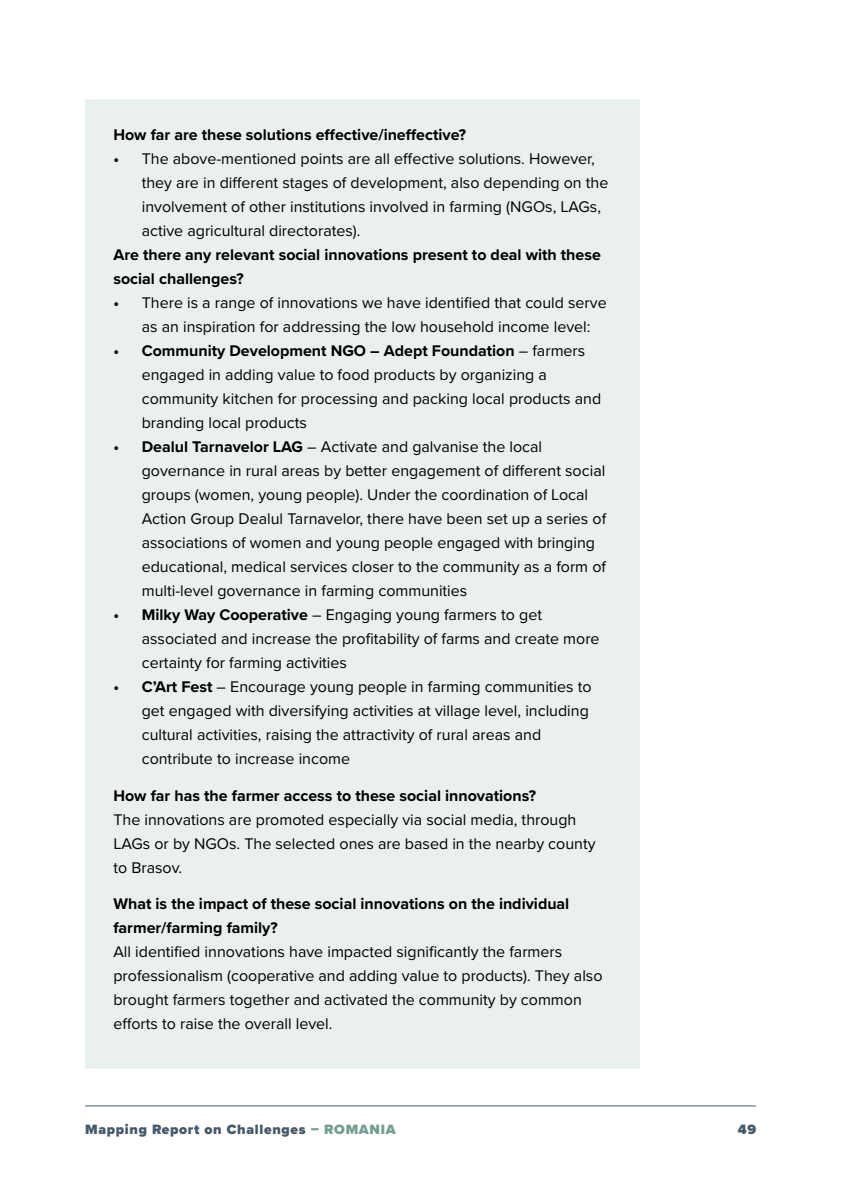
<style>
.page{position:relative;width:842px;height:1191px;background:#fff}
.page>*{position:absolute;margin:0;border:0;box-sizing:border-box;transform-origin:0 0}
.t1{font:16px/24px "Proxima Nova";color:#000}
.t2{font:700 16px/24px "Proxima Nova";color:#000}
.t3{font:900 14px "Proxima Nova";letter-spacing:.05em;color:#475969}
.s1{font-weight:700}
.s2{color:#759e94}
</style>
<div class="page">
<hr style="left:85px;top:1105px;width:671px;height:1px;background:#475969">
<div style="left:85px;top:99px;width:554px;height:970px;background:#eaf0ef"></div>
<p class="t2" style="left:113px;top:123px;width:354px">How far are these solutions effective/ineffective?</p>
<p class="t1" style="left:142px;top:146px;width:468px;text-indent:-28px"><span class="s1">•</span> The above-mentioned points are all effective solutions. However, they are in different stages of development, also depending on the involvement of other institutions involved in farming (NGOs, LAGs, active agricultural directorates).</p>
<p class="t2" style="left:113px;top:243px;width:489px">Are there any relevant social innovations present to deal with these social challenges?</p>
<p class="t1" style="left:142px;top:290px;width:466px;text-indent:-28px"><span class="s1">•</span> There is a range of innovations we have identified that could serve as an inspiration for addressing the low household income level:</p>
<p class="t1" style="left:142px;top:338px;width:461px;text-indent:-28px"><span class="s1">• Community Development NGO – Adept Foundation</span> – farmers engaged in adding value to food products by organizing a community kitchen for processing and packing local products and branding local products</p>
<p class="t1" style="left:142px;top:434px;width:466px;text-indent:-28px"><span class="s1">• Dealul Tarnavelor LAG</span> – Activate and galvanise the local governance in rural areas by better engagement of different social groups (women, young people). Under the coordination of Local Action Group Dealul Tarnavelor, there have been set up a series of associations of women and young people engaged with bringing educational, medical services closer to the community as a form of multi-level governance in farming communities</p>
<p class="t1" style="left:142px;top:602px;width:459px;text-indent:-28px"><span class="s1">• Milky Way Cooperative</span> – Engaging young farmers to get associated and increase the profitability of farms and create more certainty for farming activities</p>
<p class="t1" style="left:142px;top:674px;width:451px;text-indent:-28px"><span class="s1">• C’Art Fest</span> – Encourage young people in farming communities to get engaged with diversifying activities at village level, including cultural activities, raising the attractivity of rural areas and contribute to increase income</p>
<p class="t2" style="left:113px;top:783px;width:424px">How far has the farmer access to these social innovations?</p>
<p class="t1" style="left:113px;top:806px;width:484px">The innovations are promoted especially via social media, through<br>LAGs or by NGOs. The selected ones are based in the nearby county to Brasov.</p>
<p class="t2" style="left:113px;top:891px;width:457px">What is the impact of these social innovations on the individual farmer/farming family?</p>
<p class="t1" style="left:113px;top:938px;width:491px">All identified innovations have impacted significantly the farmers professionalism (cooperative and adding value to products). They also brought farmers together and activated the community by common efforts to raise the overall level.</p>
<p class="t3" style="left:85px;top:1118px;width:312px">Mapping Report on Challenges <span class="s2">– ROMANIA</span></p>
<p class="t3" style="left:738px;top:1118px;width:20px">49</p>
</div>
